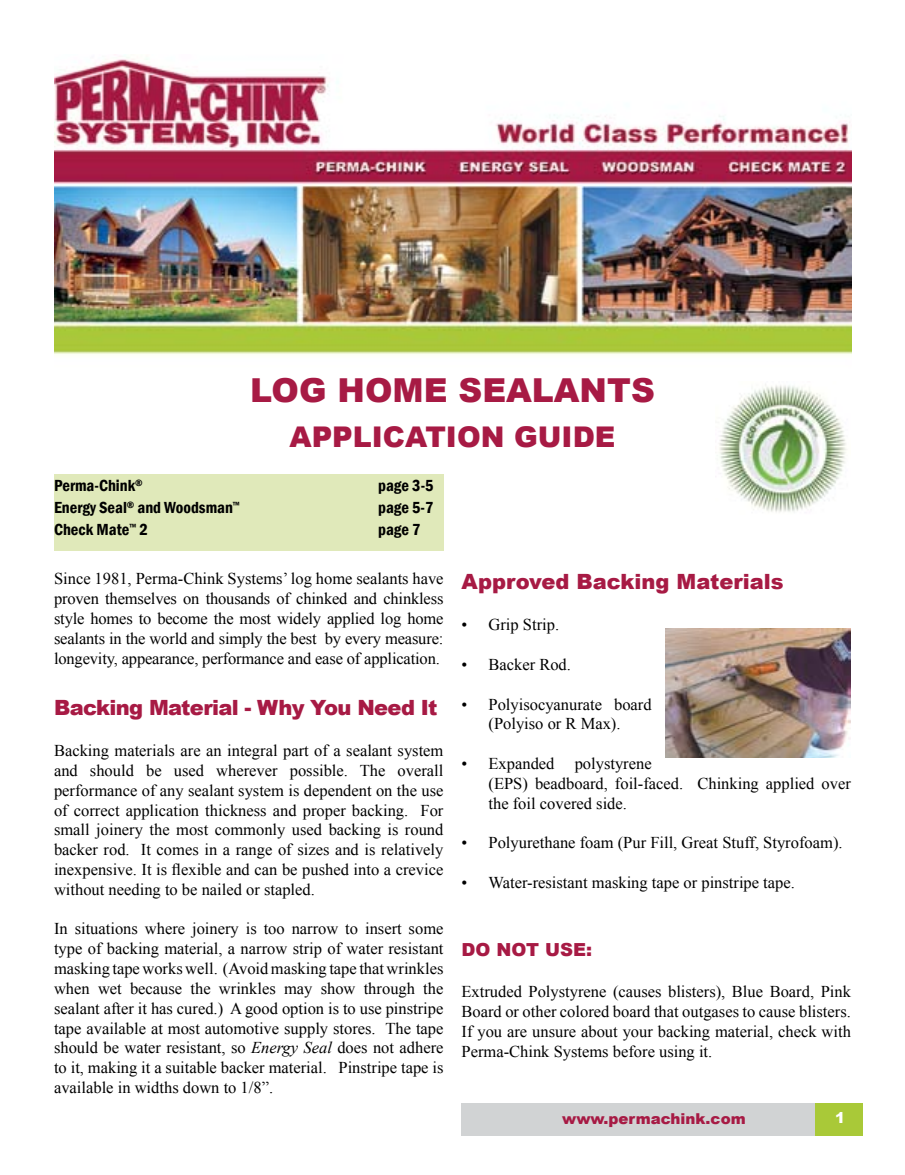
<style>
.page{position:relative;width:905px;height:1175px;background:#fff}
.page>*{position:absolute;margin:0;border:0;box-sizing:border-box;transform-origin:0 0}
.t1{font:900 33px "Arial";color:#a71a44}
.t2{font:900 28.5px "Arial";color:#a71a44}
.t3{font:900 21px "Arial";letter-spacing:-.03em;color:#a71a44}
.t4{font:900 21px "Arial";color:#a71a44}
.t5{font:900 18px "Arial";color:#a71a44}
.t6{font:16.5px/19.8px "Times New Roman";color:#000;text-align:justify}
.t7{font:600 condensed 16.5px "Franklin Gothic";color:#000}
.t8{font:900 15px "Arial";color:#a71a44}
.t9{font:900 15px "Arial";color:#fff}
.s1{font-style:italic}
</style>
<div class="page">
<img style="left:54px;top:59px;width:797px;height:296px">
<div style="left:54px;top:474px;width:389px;height:76px;background:#e0e9ba"></div>
<img style="left:719px;top:384px;width:128px;height:128px">
<div style="left:461px;top:1102px;width:388px;height:33px;background:#d1d3d4"></div>
<div style="left:815px;top:1102px;width:48px;height:33px;background:#a9c938"></div>
<img style="left:665px;top:628px;width:185px;height:129px">
<h1 class="t1" style="left:250px;top:367px;width:406px">LOG HOME SEALANTS</h1>
<h2 class="t2" style="left:289px;top:416px;width:327px">APPLICATION GUIDE</h2>
<p class="t7" style="left:54px;top:475px;width:90px">Perma-Chink<sup>®</sup></p>
<p class="t7" style="left:378px;top:475px;width:57px">page 3-5</p>
<p class="t7" style="left:54px;top:496px;width:187px">Energy Seal<sup>®</sup> and Woodsman<sup>™</sup></p>
<p class="t7" style="left:378px;top:496px;width:57px">page 5-7</p>
<p class="t7" style="left:54px;top:518px;width:95px">Check Mate<sup>™</sup> 2</p>
<p class="t7" style="left:378px;top:518px;width:44px">page 7</p>
<p class="t6" style="left:54px;top:568px;width:391px">Since 1981, Perma-Chink Systems’ log home sealants have proven themselves on thousands of chinked and chinkless style homes to become the most widely applied log home sealants in the world and simply the best by every measure: longevity, appearance, performance and ease of application.</p>
<p class="t3" style="left:54px;top:692px;width:385px">Backing Material - Why You Need It</p>
<p class="t6" style="left:54px;top:740px;width:391px">Backing materials are an integral part of a sealant system and should be used wherever possible. The overall performance of any sealant system is dependent on the use of correct application thickness and proper backing. For small joinery the most commonly used backing is round backer rod. It comes in a range of sizes and is relatively inexpensive. It is flexible and can be pushed into a crevice without needing to be nailed or stapled.</p>
<p class="t6" style="left:54px;top:918px;width:391px">In situations where joinery is too narrow to insert some type of backing material, a narrow strip of water resistant masking tape works well. (Avoid masking tape that wrinkles when wet because the wrinkles may show through the sealant after it has cured.) A good option is to use pinstripe tape available at most automotive supply stores. The tape should be water resistant, so <span class="s1">Energy Seal</span> does not adhere to it, making it a suitable backer material. Pinstripe tape is available in widths down to 1/8”.</p>
<p class="t4" style="left:461px;top:566px;width:323px">Approved Backing Materials</p>
<p class="t6" style="left:461px;top:615px;width:99px">• Grip Strip.</p>
<p class="t6" style="left:461px;top:654px;width:111px">• Backer Rod.</p>
<p class="t6" style="left:461px;top:694px;width:192px;text-align:center">• Polyisocyanurate board (Polyiso or R Max).</p>
<p class="t6" style="left:488px;top:753px;width:364px;text-align:left;text-indent:-27px">• Expanded polystyrene<br>(EPS) beadboard, foil-faced. Chinking applied over the foil covered side.</p>
<p class="t6" style="left:461px;top:832px;width:382px">• Polyurethane foam (Pur Fill, Great Stuff, Styrofoam).</p>
<p class="t6" style="left:461px;top:872px;width:335px">• Water-resistant masking tape or pinstripe tape.</p>
<p class="t5" style="left:461px;top:936px;width:132px">DO NOT USE:</p>
<p class="t6" style="left:461px;top:981px;width:391px">Extruded Polystyrene (causes blisters), Blue Board, Pink Board or other colored board that outgases to cause blisters.<br>If you are unsure about your backing material, check with Perma-Chink Systems before using it.</p>
<p class="t8" style="left:562px;top:1107px;width:185px">www.permachink.com</p>
<p class="t9" style="left:835px;top:1106px;width:12px">1</p>
</div>
